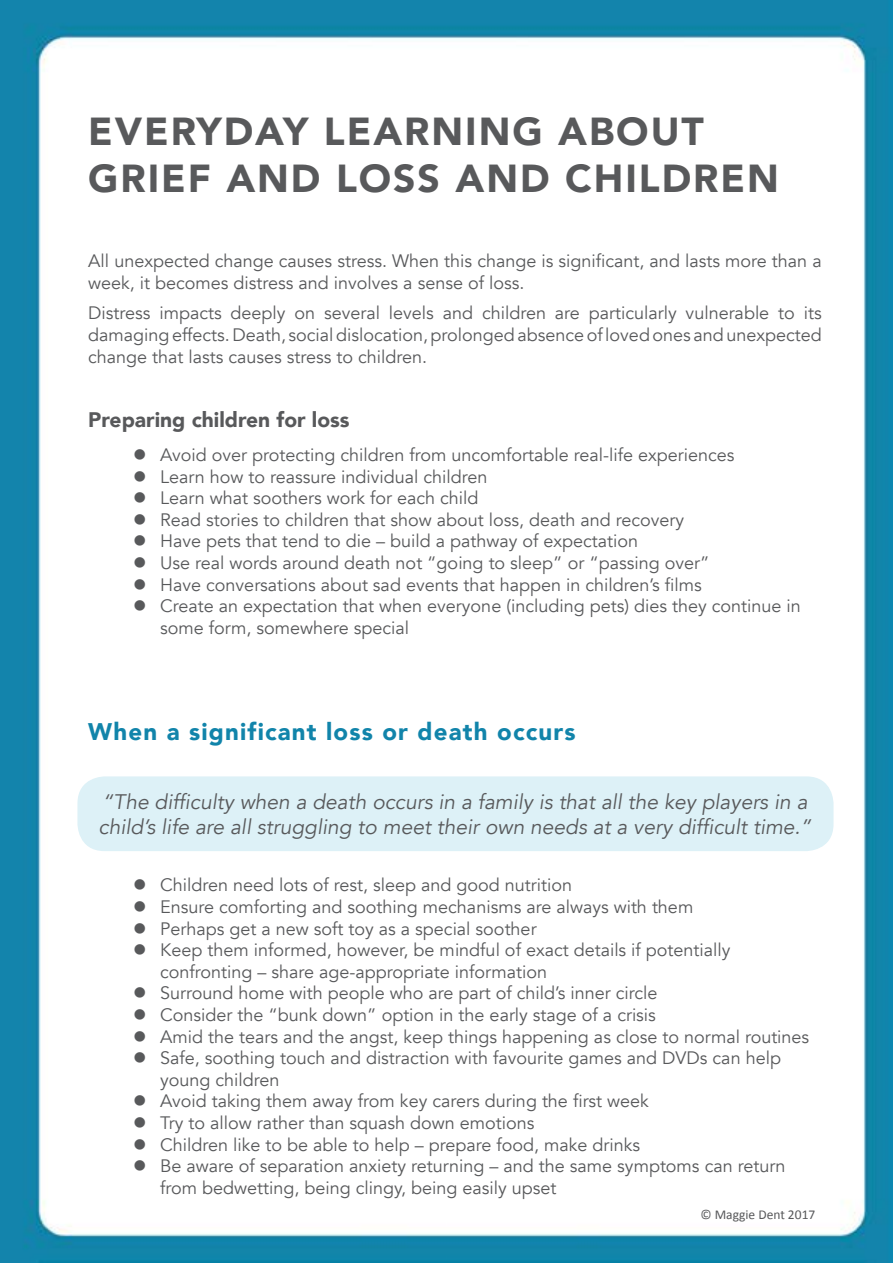
<style>
.page{position:relative;width:893px;height:1263px;background:#fff}
.page>*{position:absolute;margin:0;border:0;box-sizing:border-box;transform-origin:0 0}
.t1{font:900 39px/46.8px "Avenir";letter-spacing:.05em;color:#58595b}
.t2{font:900 24px "Avenir";letter-spacing:.05em;color:#1184aa}
.t3{font:italic 21px/25.2px "Avenir";color:#58595b}
.t4{font:900 21px "Avenir";color:#58595b}
.t5{font:18px/21.6px "Avenir";color:#58595b}
.t6{font:13.5px "Calibri";color:#58595b}
</style>
<div class="page">
<img style="left:0;top:0;width:892px;height:1263px">
<div style="left:77px;top:776px;width:756px;height:75px;background:#ddf1f7;border-radius:27px"></div>
<svg style="left:135px;top:449px;width:10px;height:11px"></svg>
<svg style="left:135px;top:471px;width:10px;height:10px"></svg>
<svg style="left:135px;top:492px;width:10px;height:11px"></svg>
<svg style="left:135px;top:514px;width:10px;height:11px"></svg>
<svg style="left:135px;top:536px;width:10px;height:10px"></svg>
<svg style="left:135px;top:557px;width:10px;height:11px"></svg>
<svg style="left:135px;top:579px;width:10px;height:10px"></svg>
<svg style="left:135px;top:600px;width:10px;height:11px"></svg>
<svg style="left:135px;top:879px;width:10px;height:11px"></svg>
<svg style="left:135px;top:901px;width:10px;height:11px"></svg>
<svg style="left:135px;top:923px;width:10px;height:10px"></svg>
<svg style="left:135px;top:944px;width:10px;height:11px"></svg>
<svg style="left:135px;top:987px;width:10px;height:11px"></svg>
<svg style="left:135px;top:1009px;width:10px;height:11px"></svg>
<svg style="left:135px;top:1031px;width:10px;height:10px"></svg>
<svg style="left:135px;top:1052px;width:10px;height:11px"></svg>
<svg style="left:135px;top:1095px;width:10px;height:11px"></svg>
<svg style="left:135px;top:1117px;width:10px;height:11px"></svg>
<svg style="left:135px;top:1139px;width:10px;height:10px"></svg>
<svg style="left:135px;top:1160px;width:10px;height:11px"></svg>
<h1 class="t1" style="left:88px;top:107px;width:692px">EVERYDAY LEARNING ABOUT<br>GRIEF AND LOSS AND CHILDREN</h1>
<p class="t5" style="left:88px;top:251px;width:735px">All unexpected change causes stress. When this change is significant, and lasts more than a week, it becomes distress and involves a sense of loss.</p>
<p class="t5" style="left:88px;top:303px;width:735px;text-align:justify">Distress impacts deeply on several levels and children are particularly vulnerable to its damaging effects. Death, social dislocation, prolonged absence of loved ones and unexpected change that lasts causes stress to children.</p>
<p class="t4" style="left:88px;top:402px;width:263px">Preparing children for loss</p>
<p class="t5" style="left:160px;top:444px;width:642px">Avoid over protecting children from uncomfortable real-life experiences<br>Learn how to reassure individual children<br>Learn what soothers work for each child<br>Read stories to children that show about loss, death and recovery<br>Have pets that tend to die – build a pathway of expectation<br>Use real words around death not “going to sleep” or “passing over”<br>Have conversations about sad events that happen in children’s films<br>Create an expectation that when everyone (including pets) dies they continue in some form, somewhere special</p>
<h2 class="t2" style="left:88px;top:711px;width:489px">When a significant loss or death occurs</h2>
<p class="t3" style="left:99px;top:789px;width:714px">“The difficulty when a death occurs in a family is that all the key players in a child’s life are all struggling to meet their own needs at a very difficult time.”</p>
<p class="t5" style="left:160px;top:875px;width:651px">Children need lots of rest, sleep and good nutrition<br>Ensure comforting and soothing mechanisms are always with them<br>Perhaps get a new soft toy as a special soother<br>Keep them informed, however, be mindful of exact details if potentially confronting – share age-appropriate information<br>Surround home with people who are part of child’s inner circle<br>Consider the “bunk down” option in the early stage of a crisis<br>Amid the tears and the angst, keep things happening as close to normal routines Safe, soothing touch and distraction with favourite games and DVDs can help young children<br>Avoid taking them away from key carers during the first week<br>Try to allow rather than squash down emotions<br>Children like to be able to help – prepare food, make drinks<br>Be aware of separation anxiety returning – and the same symptoms can return from bedwetting, being clingy, being easily upset</p>
<p class="t6" style="left:700px;top:1206px;width:116px">© Maggie Dent 2017</p>
</div>
